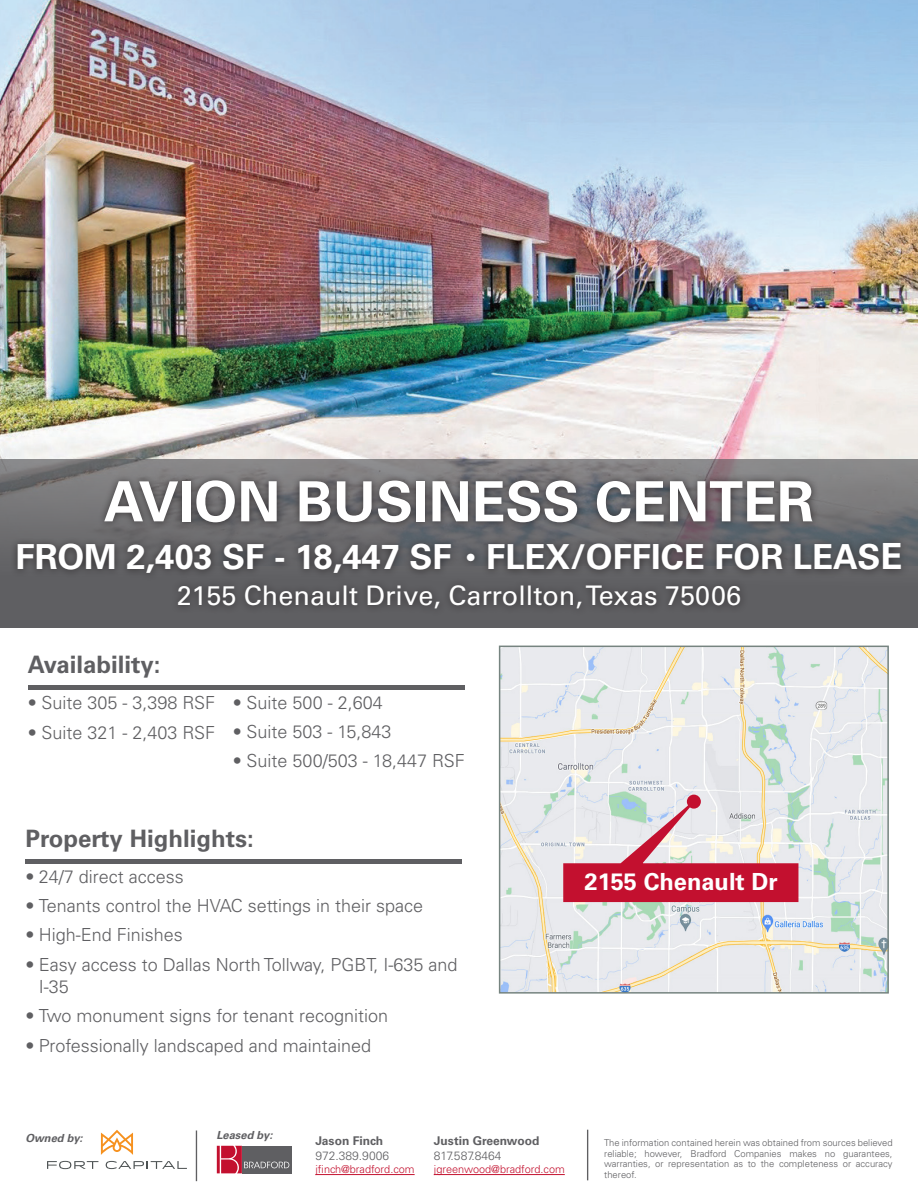
<style>
.page{position:relative;width:918px;height:1188px;background:#fff}
.page>*{position:absolute;margin:0;border:0;box-sizing:border-box;transform-origin:0 0}
.t1{font:700 55.5px "Univers LT Std";color:#fff}
.t2{font:700 34.5px "Univers LT Std";color:#fff}
.t3{font:27px "Univers LT Std";color:#fff}
.t4{font:700 24px "Univers LT Std";color:#5f5f62}
.t5{font:700 23.7px "Univers LT Std";color:#fff}
.t6{font:300 18px/22.5px "Univers LT Std";color:#5f5f62}
.t7{font:700 12px "Univers LT Std";color:#5f5f62}
.t8{font:300 12px "Univers LT Std";color:#5f5f62}
.t9{font:italic 700 11.1px "Univers LT Std";color:#5f5f62}
.t10{font:300 10.95px "Univers LT Std";color:#c41230}
.t11{font:300 9.45px/10.8px "Univers LT Std";color:#5f5f62;text-align:justify}
.s1{font-size:21px}
.s2{font-size:36px}
</style>
<div class="page">
<img style="left:502px;top:649px;width:384px;height:342px">
<div style="left:499px;top:646px;width:390px;height:348px;border:2px solid #768480"></div>
<img style="left:0;top:0;width:918px;height:459px">
<hr style="left:25px;top:859px;width:437px;height:4px;background:#5f5f62">
<svg style="left:0;top:459px;width:918px;height:169px;background:#717072"></svg>
<div style="left:10px;top:472px;width:899px;height:144px;background:#231f20;opacity:.75"></div>
<svg style="left:562px;top:788px;width:237px;height:115px;background:#d799a4"></svg>
<div style="left:687px;top:795px;width:14px;height:14px;background:#c3102f;border-radius:50%"></div>
<hr style="left:587px;top:1130px;width:1px;height:50px;background:#5f5f62">
<hr style="left:196px;top:1131px;width:1px;height:50px;background:#5f5f62">
<hr style="left:217px;top:1146px;width:3px;height:27px;background:#c3102f">
<div style="left:242px;top:1146px;width:50px;height:27px;background:#5f5f62"></div>
<svg style="left:221px;top:1146px;width:68px;height:27px"></svg>
<hr style="left:316px;top:1174px;width:99px;height:1px;background:#c41230">
<svg style="left:101px;top:1130px;width:32px;height:25px"></svg>
<svg style="left:47px;top:1161px;width:51px;height:8px"></svg>
<svg style="left:106px;top:1161px;width:81px;height:8px"></svg>
<hr style="left:434px;top:1174px;width:131px;height:1px;background:#c41230">
<div style="left:28px;top:685px;width:436px;height:5px;background:#5f5f62"></div>
<p class="t1" style="left:104px;top:469px;width:711px">AVION BUSINESS CENTER</p>
<p class="t2" style="left:16px;top:537px;width:888px">FROM 2,403 SF - 18,447 SF <span class="s1">•</span> FLEX/OFFICE FOR LEAS<span class="s2">E</span></p>
<p class="t3" style="left:177px;top:580px;width:566px">2155 Chenault Drive, Carrollton, Texas 75006</p>
<p class="t4" style="left:28px;top:651px;width:134px">Availability:</p>
<p class="t6" style="left:28px;top:692px;width:189px">• Suite 305 - 3,398 RSF</p>
<p class="t6" style="left:28px;top:721px;width:189px">• Suite 321 - 2,403 RSF</p>
<p class="t6" style="left:233px;top:691px;width:151px">• Suite 500 - 2,604</p>
<p class="t6" style="left:233px;top:721px;width:160px">• Suite 503 - 15,843</p>
<p class="t6" style="left:233px;top:750px;width:234px">• Suite 500/503 - 18,447 RSF</p>
<p class="t4" style="left:25px;top:824px;width:230px">Property Highlights:</p>
<p class="t6" style="left:25px;top:865px;width:160px">• 24/7 direct access</p>
<p class="t6" style="left:25px;top:895px;width:399px">• Tenants control the HVAC settings in their space</p>
<p class="t6" style="left:25px;top:924px;width:159px">• High-End Finishes</p>
<p class="t6" style="left:39px;top:953px;width:420px;text-indent:-14px">• Easy access to Dallas North Tollway, PGBT, I-635 and<br>I-35</p>
<p class="t6" style="left:25px;top:1005px;width:364px">• Two monument signs for tenant recognition</p>
<p class="t6" style="left:25px;top:1034px;width:347px">• Professionally landscaped and maintained</p>
<p class="t5" style="left:585px;top:868px;width:195px">2155 Chenault Dr</p>
<p class="t9" style="left:25px;top:1131px;width:59px">Owned by:</p>
<p class="t9" style="left:216px;top:1128px;width:58px">Leased by:</p>
<p class="t7" style="left:316px;top:1133px;width:69px">Jason Finch</p>
<p class="t8" style="left:316px;top:1149px;width:75px">972.389.9006</p>
<p class="t10" style="left:316px;top:1163px;width:101px">jfinch@bradford.com</p>
<p class="t7" style="left:434px;top:1133px;width:107px">Justin Greenwood</p>
<p class="t8" style="left:434px;top:1149px;width:69px">817.587.8464</p>
<p class="t10" style="left:434px;top:1163px;width:132px">jgreenwood@bradford.com</p>
<p class="t11" style="left:604px;top:1137px;width:290px">The information contained herein was obtained from sources believed reliable; however, Bradford Companies makes no guarantees, warranties, or representation as to the completeness or accuracy thereof.</p>
</div>
